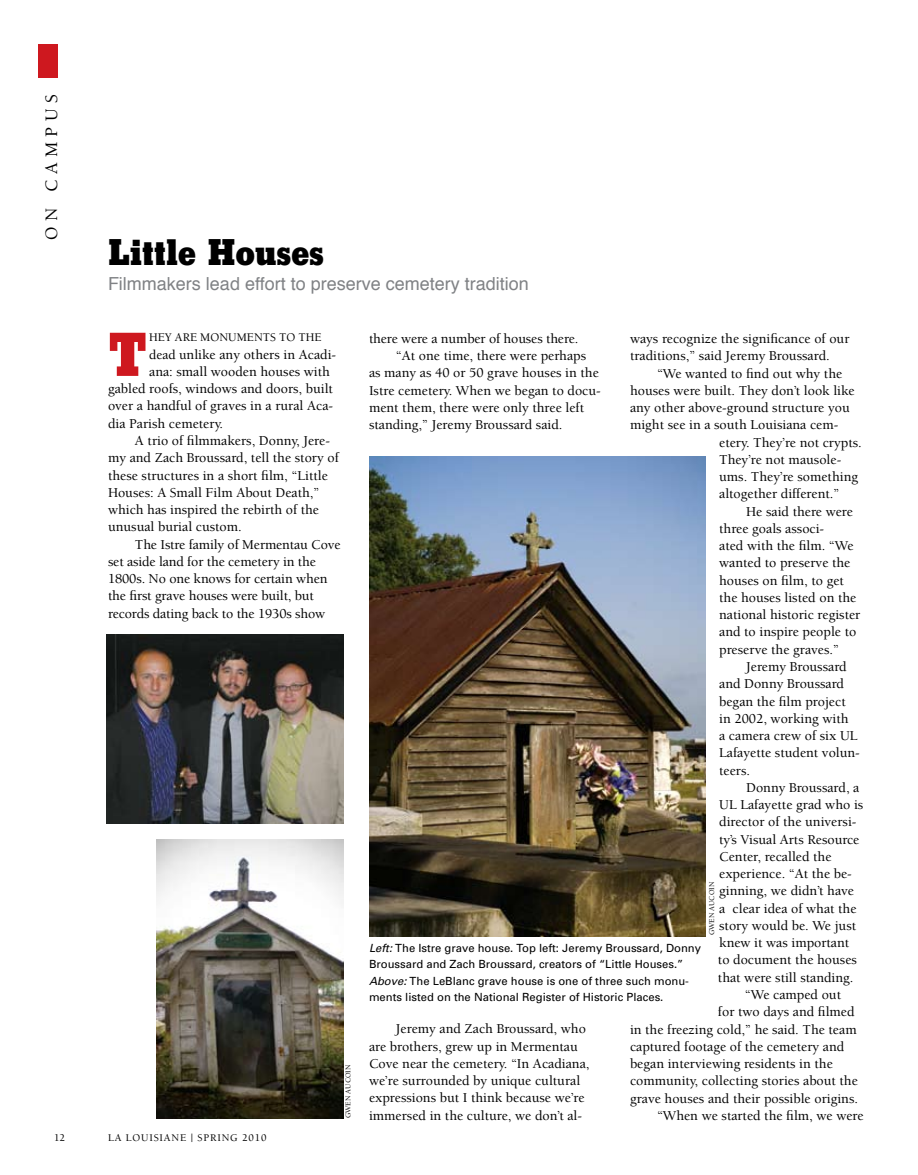
<style>
.page{position:relative;width:918px;height:1175px;background:#fff}
.page>*{position:absolute;margin:0;border:0;box-sizing:border-box;transform-origin:0 0}
.t1{font:800 59.85px "Stymie BT";color:#ce181f}
.t2{font:800 36px "Stymie BT";color:#000}
.t3{font:18px "Helvetica";color:#808285}
.t4{font:500 18px "Berkeley";letter-spacing:.3em;color:#000}
.t5{font:500 13.95px/17.2px "Berkeley";color:#000}
.t6{font:500 12px "Berkeley";color:#000}
.t7{font:11.25px/16.5px "Univers";color:#000}
.t8{font:500 10.5px "Berkeley";letter-spacing:.08em;color:#000}
.t9{font:500 7.5px "Berkeley";color:#000}
.s1{font-size:13.5px}
.s2{font-style:italic}
</style>
<div class="page">
<div style="left:38px;top:44px;width:20px;height:33px;background:#ce181f"></div>
<img style="left:107px;top:634px;width:236px;height:189px">
<img style="left:157px;top:839px;width:186px;height:279px">
<img style="left:369px;top:457px;width:337px;height:479px">
<p class="t4" style="left:42px;top:240px;width:147px;rotate:-90deg">On Campus</p>
<p class="t8" style="left:54px;top:1131px;width:13px">12</p>
<h2 class="t2" style="left:108px;top:230px;width:217px">Little Houses</h2>
<p class="t3" style="left:108px;top:270px;width:422px">Filmmakers lead effort to preserve cemetery tradition</p>
<h1 class="t1" style="left:108px;top:318px;width:41px">T</h1>
<p class="t6" style="left:149px;top:331px;width:172px">hey are monuments to the</p>
<p class="t5" style="left:369px;top:330px;width:211px">there were a number of houses there.</p>
<p class="t5" style="left:396px;top:347px;width:192px">“At one time, there were perhaps</p>
<p class="t5" style="left:369px;top:365px;width:231px">as many as 40 or 50 grave houses in the</p>
<p class="t5" style="left:369px;top:382px;width:233px">Istre cemetery. When we began to docu-</p>
<p class="t5" style="left:369px;top:399px;width:217px">ment them, there were only three left</p>
<p class="t5" style="left:369px;top:416px;width:195px">standing,” Jeremy Broussard said.</p>
<p class="t5" style="left:630px;top:330px;width:221px">ways recognize the significance of our traditions,” said Jeremy Broussard.</p>
<p class="t5" style="left:657px;top:365px;width:187px">“We wanted to find out why the</p>
<p class="t5" style="left:630px;top:382px;width:226px">houses were built. They don’t look like</p>
<p class="t5" style="left:630px;top:399px;width:221px">any other above-ground structure you</p>
<p class="t5" style="left:630px;top:416px;width:210px">might see in a south Louisiana cem-</p>
<p class="t5" style="left:719px;top:434px;width:144px">etery. They’re not crypts.</p>
<p class="t5" style="left:719px;top:451px;width:124px">They’re not mausole-</p>
<p class="t5" style="left:719px;top:468px;width:140px">ums. They’re something</p>
<p class="t5" style="left:719px;top:485px;width:122px">altogether different.”</p>
<p class="t5" style="left:746px;top:503px;width:108px">He said there were</p>
<p class="t5" style="left:719px;top:520px;width:107px">three goals associ-</p>
<p class="t5" style="left:719px;top:537px;width:136px">ated with the film. “We</p>
<p class="t5" style="left:719px;top:554px;width:133px">wanted to preserve the</p>
<p class="t5" style="left:719px;top:572px;width:126px">houses on film, to get</p>
<p class="t5" style="left:719px;top:589px;width:139px">the houses listed on the</p>
<p class="t5" style="left:719px;top:606px;width:143px">national historic register</p>
<p class="t5" style="left:719px;top:624px;width:139px">and to inspire people to</p>
<p class="t5" style="left:719px;top:641px;width:121px">preserve the graves.”</p>
<p class="t5" style="left:746px;top:658px;width:102px">Jeremy Broussard</p>
<p class="t5" style="left:719px;top:675px;width:126px">and Donny Broussard</p>
<p class="t5" style="left:719px;top:693px;width:128px">began the film project</p>
<p class="t5" style="left:719px;top:710px;width:131px">in 2002, working with</p>
<p class="t5" style="left:719px;top:727px;width:140px">a camera crew of six UL</p>
<p class="t5" style="left:719px;top:744px;width:142px">Lafayette student volun-</p>
<p class="t5" style="left:719px;top:762px;width:32px">teers.</p>
<p class="t5" style="left:746px;top:779px;width:115px">Donny Broussard, a</p>
<p class="t5" style="left:719px;top:796px;width:146px">UL Lafayette grad who is</p>
<p class="t5" style="left:719px;top:813px;width:139px">director of the universi-</p>
<p class="t5" style="left:719px;top:831px;width:142px">ty’s Visual Arts Resource</p>
<p class="t5" style="left:719px;top:848px;width:114px">Center, recalled the</p>
<p class="t5" style="left:719px;top:865px;width:134px">experience. “At the be-</p>
<p class="t5" style="left:719px;top:882px;width:136px">ginning, we didn’t have</p>
<p class="t5" style="left:719px;top:900px;width:139px">a clear idea of what the</p>
<p class="t5" style="left:719px;top:917px;width:139px">story would be. We just</p>
<p class="t5" style="left:719px;top:934px;width:132px">knew it was important</p>
<p class="t5" style="left:718px;top:951px;width:141px">to document the houses</p>
<p class="t5" style="left:718px;top:969px;width:137px">that were still standing.</p>
<p class="t5" style="left:745px;top:986px;width:98px">“We camped out</p>
<p class="t5" style="left:718px;top:1003px;width:138px">for two days and filmed</p>
<p class="t5" style="left:630px;top:1020px;width:228px">in the freezing cold,” he said. The team</p>
<p class="t5" style="left:630px;top:1038px;width:216px">captured footage of the cemetery and</p>
<p class="t5" style="left:630px;top:1055px;width:204px">began interviewing residents in the</p>
<p class="t5" style="left:630px;top:1072px;width:229px">community, collecting stories about the</p>
<p class="t5" style="left:630px;top:1089px;width:230px">grave houses and their possible origins.</p>
<p class="t5" style="left:657px;top:1107px;width:208px">“When we started the film, we were</p>
<p class="t5" style="left:149px;top:346px;width:189px"><span class="s1">dead u</span>nlike any others in Acadi-</p>
<p class="t5" style="left:149px;top:363px;width:182px">ana: small wooden houses with</p>
<p class="t5" style="left:108px;top:380px;width:227px">gabled roofs, windows and doors, built</p>
<p class="t5" style="left:108px;top:398px;width:227px">over a handful of graves in a rural Aca-</p>
<p class="t5" style="left:108px;top:415px;width:117px">dia Parish cemetery.</p>
<p class="t5" style="left:135px;top:432px;width:197px">A trio of filmmakers, Donny, Jere-</p>
<p class="t5" style="left:108px;top:449px;width:232px">my and Zach Broussard, tell the story of</p>
<p class="t5" style="left:108px;top:467px;width:221px">these structures in a short film, “Little</p>
<p class="t5" style="left:108px;top:484px;width:213px">Houses: A Small Film About Death,”</p>
<p class="t5" style="left:108px;top:501px;width:213px">which has inspired the rebirth of the</p>
<p class="t5" style="left:108px;top:518px;width:135px">unusual burial custom.</p>
<p class="t5" style="left:135px;top:536px;width:207px">The Istre family of Mermentau Cove</p>
<p class="t5" style="left:108px;top:553px;width:209px">set aside land for the cemetery in the</p>
<p class="t5" style="left:108px;top:570px;width:221px">1800s. No one knows for certain when</p>
<p class="t5" style="left:108px;top:587px;width:208px">the first grave houses were built, but</p>
<p class="t5" style="left:108px;top:605px;width:219px">records dating back to the 1930s show</p>
<p class="t9" style="left:708px;top:935px;width:55px;rotate:-90deg">Gwen Aucoin</p>
<p class="t7" style="left:369px;top:939px;width:334px"><span class="s2">Left:</span> The Istre grave house. Top left: Jeremy Broussard, Donny Broussard and Zach Broussard, creators of “Little Houses.” <span class="s2">Above:</span> The LeBlanc grave house is one of three such monu&shy;ments listed on the National Register of Historic Places.</p>
<p class="t5" style="left:369px;top:1020px;width:222px;text-indent:27px">Jeremy and Zach Broussard, who are brothers, grew up in Mermentau Cove near the cemetery. “In Acadiana, we’re surrounded by unique cultural expressions but I think because we’re immersed in the culture, we don’t al-</p>
<p class="t9" style="left:344px;top:1118px;width:55px;rotate:-90deg">Gwen Aucoin</p>
<p class="t8" style="left:108px;top:1131px;width:160px">LA LOUISIANE | SPRING 2010</p>
</div>
